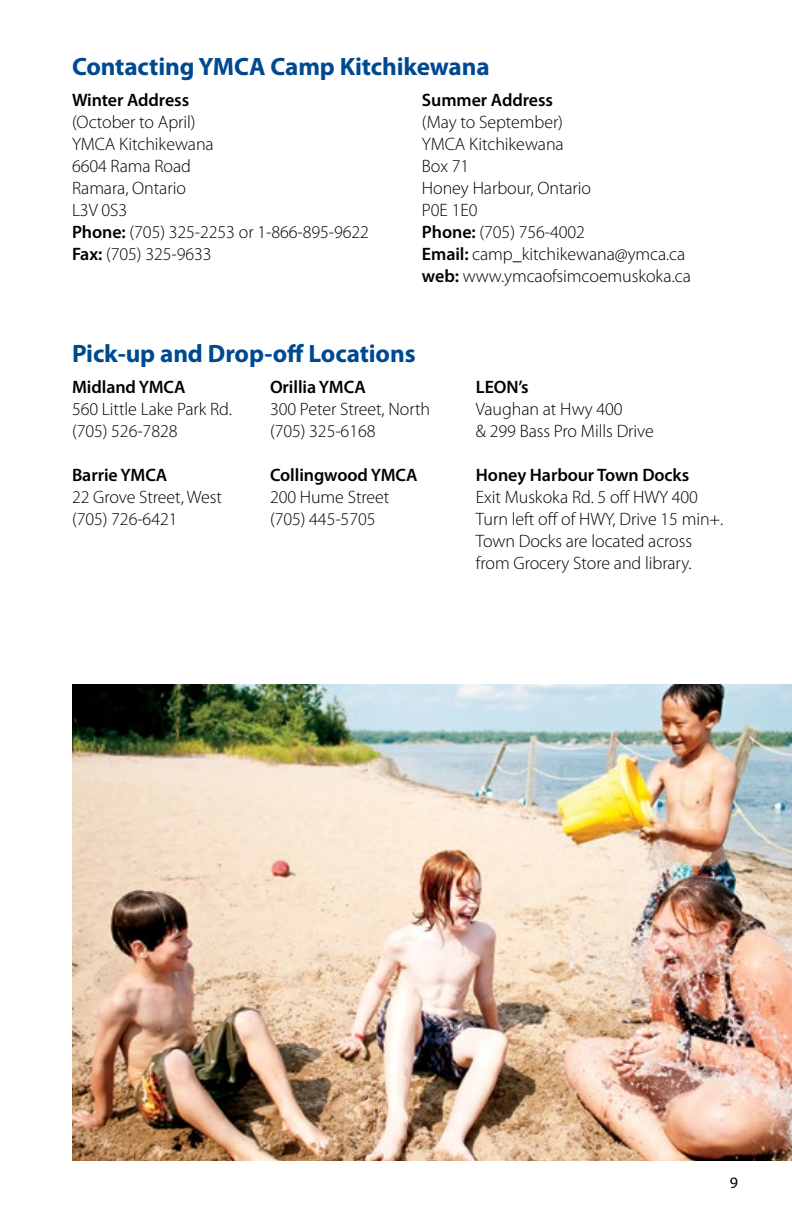
<style>
.page{position:relative;width:792px;height:1224px;background:#fff}
.page>*{position:absolute;margin:0;border:0;box-sizing:border-box;transform-origin:0 0}
.t1{font:700 25.2px "Myriad Pro";letter-spacing:-.005em;color:#004990}
.t2{font:300 18px/22px "Myriad Pro";letter-spacing:-.005em;color:#000}
.t3{font:600 18px "Myriad Pro";letter-spacing:-.005em;color:#000}
.t4{font:16px "Myriad Pro";color:#000}
.s1{font-weight:600}
</style>
<div class="page">
<img style="left:72px;top:684px;width:720px;height:477px">
<h1 class="t1" style="left:72px;top:50px;width:419px">Contacting YMCA Camp Kitchikewana</h1>
<p class="t3" style="left:72px;top:89px;width:119px">Winter Address</p>
<p class="t3" style="left:422px;top:89px;width:133px">Summer Address</p>
<p class="t2" style="left:72px;top:111px;width:125px">(October to April)</p>
<p class="t2" style="left:422px;top:111px;width:143px">(May to September)</p>
<p class="t2" style="left:72px;top:133px;width:143px">YMCA Kitchikewana</p>
<p class="t2" style="left:422px;top:133px;width:143px">YMCA Kitchikewana</p>
<p class="t2" style="left:72px;top:155px;width:120px">6604 Rama Road</p>
<p class="t2" style="left:422px;top:155px;width:49px">Box 71</p>
<p class="t2" style="left:72px;top:177px;width:115px">Ramara, Ontario</p>
<p class="t2" style="left:422px;top:177px;width:171px">Honey Harbour, Ontario</p>
<p class="t2" style="left:72px;top:199px;width:57px">L3V 0S3</p>
<p class="t2" style="left:422px;top:199px;width:57px">P0E 1E0</p>
<p class="t2" style="left:72px;top:221px;width:298px"><span class="s1">Phone:</span> (705) 325-2253 or 1-866-895-9622</p>
<p class="t2" style="left:422px;top:221px;width:165px"><span class="s1">Phone:</span> (705) 756-4002</p>
<p class="t2" style="left:72px;top:243px;width:141px"><span class="s1">Fax:</span> (705) 325-9633</p>
<p class="t2" style="left:422px;top:243px;width:270px"><span class="s1">Email:</span> camp_kitchikewana@ymca.ca <span class="s1">web:</span> www.ymcaofsimcoemuskoka.ca</p>
<h1 class="t1" style="left:72px;top:337px;width:345px">Pick-up and Drop-off Locations</h1>
<p class="t3" style="left:72px;top:376px;width:115px">Midland YMCA</p>
<p class="t3" style="left:270px;top:376px;width:97px">Orillia YMCA</p>
<p class="t3" style="left:476px;top:376px;width:54px">LEON’s</p>
<p class="t2" style="left:72px;top:399px;width:161px">560 Little Lake Park Rd.</p>
<p class="t2" style="left:270px;top:399px;width:162px">300 Peter Street, North</p>
<p class="t2" style="left:476px;top:399px;width:148px">Vaughan at Hwy 400</p>
<p class="t2" style="left:72px;top:421px;width:107px">(705) 526-7828</p>
<p class="t2" style="left:270px;top:421px;width:107px">(705) 325-6168</p>
<p class="t2" style="left:476px;top:421px;width:179px">&amp; 299 Bass Pro Mills Drive</p>
<p class="t3" style="left:72px;top:464px;width:97px">Barrie YMCA</p>
<p class="t3" style="left:270px;top:464px;width:149px">Collingwood YMCA</p>
<p class="t3" style="left:476px;top:464px;width:215px">Honey Harbour Town Docks</p>
<p class="t2" style="left:72px;top:487px;width:152px">22 Grove Street, West</p>
<p class="t2" style="left:270px;top:487px;width:121px">200 Hume Street</p>
<p class="t2" style="left:476px;top:487px;width:224px">Exit Muskoka Rd. 5 off HWY 400</p>
<p class="t2" style="left:72px;top:509px;width:107px">(705) 726-6421</p>
<p class="t2" style="left:270px;top:509px;width:107px">(705) 445-5705</p>
<p class="t2" style="left:476px;top:509px;width:249px">Turn left off of HWY, Drive 15 min+.<br>Town Docks are located across from Grocery Store and library.</p>
<p class="t4" style="left:730px;top:1173px;width:10px">9</p>
</div>
